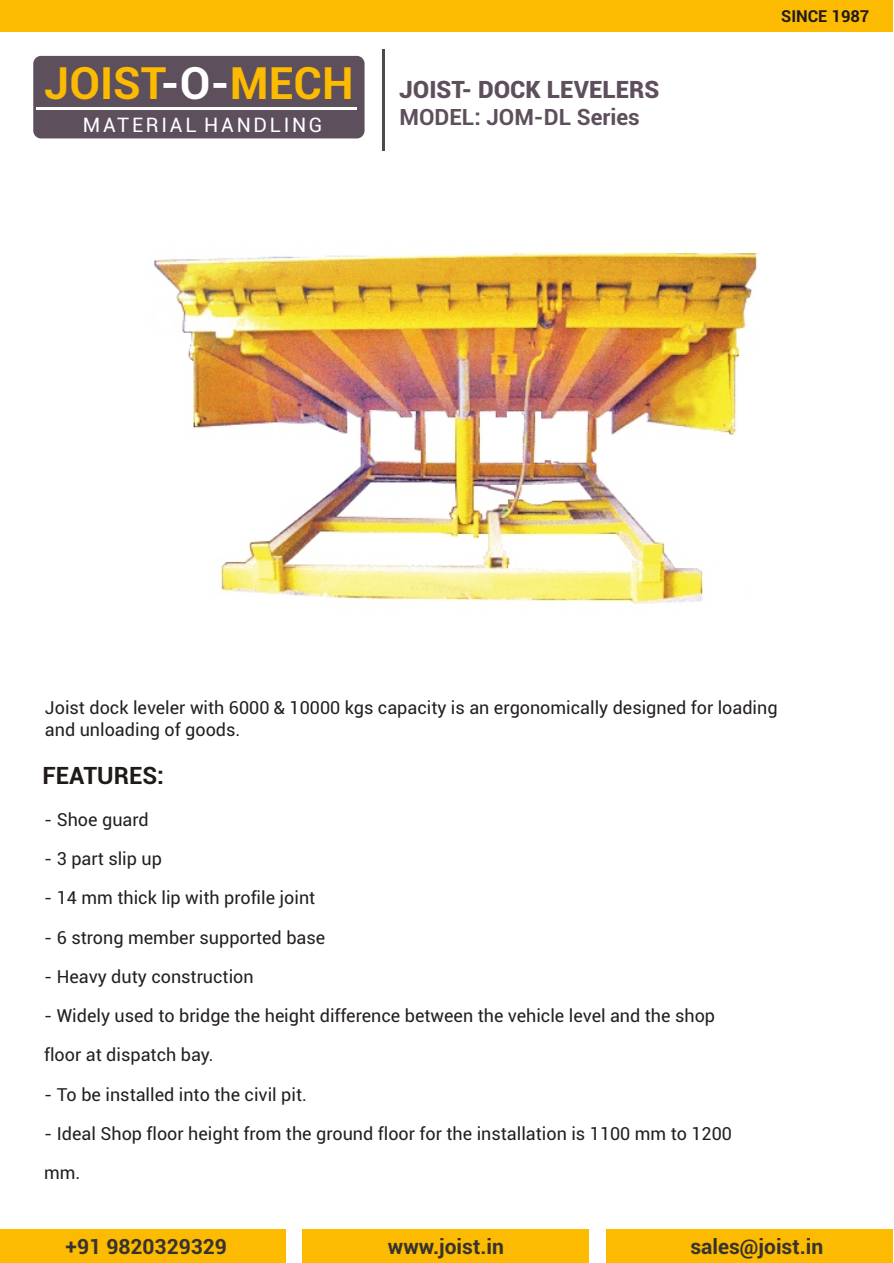
<style>
.page{position:relative;width:894px;height:1263px;background:#fff}
.page>*{position:absolute;margin:0;border:0;box-sizing:border-box;transform-origin:0 0}
.t1{font:700 44.55px "Roboto";color:#fcba00}
.t2{font:30px "Roboto";letter-spacing:.135em;color:#fff}
.t3{font:24px "Roboto Bk";color:#5e4f5c}
.t4{font:700 24px "Roboto";color:#1f1a17}
.t5{font:700 22.5px "Roboto";color:#5e4f5c}
.t6{font:700 21px "Roboto";color:#383330}
.t7{font:20.1px "Roboto";letter-spacing:.135em;color:#fff}
.t8{font:18px/39.3px "Roboto";color:#241f21}
.t9{font:700 16.5px "Roboto";color:#1f1a17}
.s1{color:#fff}
</style>
<div class="page">
<img style="left:148px;top:135px;width:609px;height:470px">
<div style="left:0;top:0;width:893px;height:32px;background:#fcba00"></div>
<hr style="left:382px;top:49px;width:3px;height:102px;background:#4d4a47">
<div style="left:0;top:1229px;width:286px;height:34px;background:#fcba00"></div>
<div style="left:303px;top:1229px;width:286px;height:34px;background:#fcba00"></div>
<div style="left:606px;top:1229px;width:286px;height:34px;background:#fcba00"></div>
<div style="left:33px;top:56px;width:332px;height:82px;background:#5e4f5c;border-radius:8px"></div>
<hr style="left:36px;top:107px;width:320px;height:2px;background:#fff">
<h1 class="t1" style="left:45px;top:66px;width:310px">JOIST<span class="s1">-O-</span>MECH</h1>
<p class="t7" style="left:83px;top:117px;width:241px">MATERIAL HANDLING</p>
<h3 class="t3" style="left:399px;top:80px;width:262px">JOIST- DOCK LEVELERS</h3>
<p class="t5" style="left:399px;top:108px;width:242px">MODEL: JOM-DL Series</p>
<h2 class="t2" style="left:41px;top:117px;width:360px">MATERIAL HANDLING</h2>
<p class="t9" style="left:781px;top:10px;width:90px">SINCE 1987</p>
<p class="t8" style="left:45px;top:699px;width:734px;line-height:21.6px">Joist dock leveler with 6000 &amp; 10000 kgs capacity is an ergonomically designed for loading and unloading of goods.</p>
<h3 class="t4" style="left:43px;top:766px;width:123px">FEATURES:</h3>
<p class="t8" style="left:44px;top:802px;width:106px">- Shoe guard</p>
<p class="t8" style="left:44px;top:841px;width:119px">- 3 part slip up</p>
<p class="t8" style="left:44px;top:880px;width:273px">- 14 mm thick lip with profile joint</p>
<p class="t8" style="left:44px;top:919px;width:283px">- 6 strong member supported base</p>
<p class="t8" style="left:44px;top:959px;width:211px">- Heavy duty construction</p>
<p class="t8" style="left:44px;top:998px;width:673px">- Widely used to bridge the height difference between the vehicle level and the shop floor at dispatch bay.</p>
<p class="t8" style="left:44px;top:1077px;width:264px">- To be installed into the civil pit.</p>
<p class="t8" style="left:44px;top:1116px;width:689px">- Ideal Shop floor height from the ground floor for the installation is 1100 mm to 1200 mm.</p>
<p class="t6" style="left:66px;top:1238px;width:163px">+91 9820329329</p>
<p class="t6" style="left:388px;top:1238px;width:117px">www.joist.in</p>
<p class="t6" style="left:690px;top:1238px;width:134px">sales@joist.in</p>
</div>
